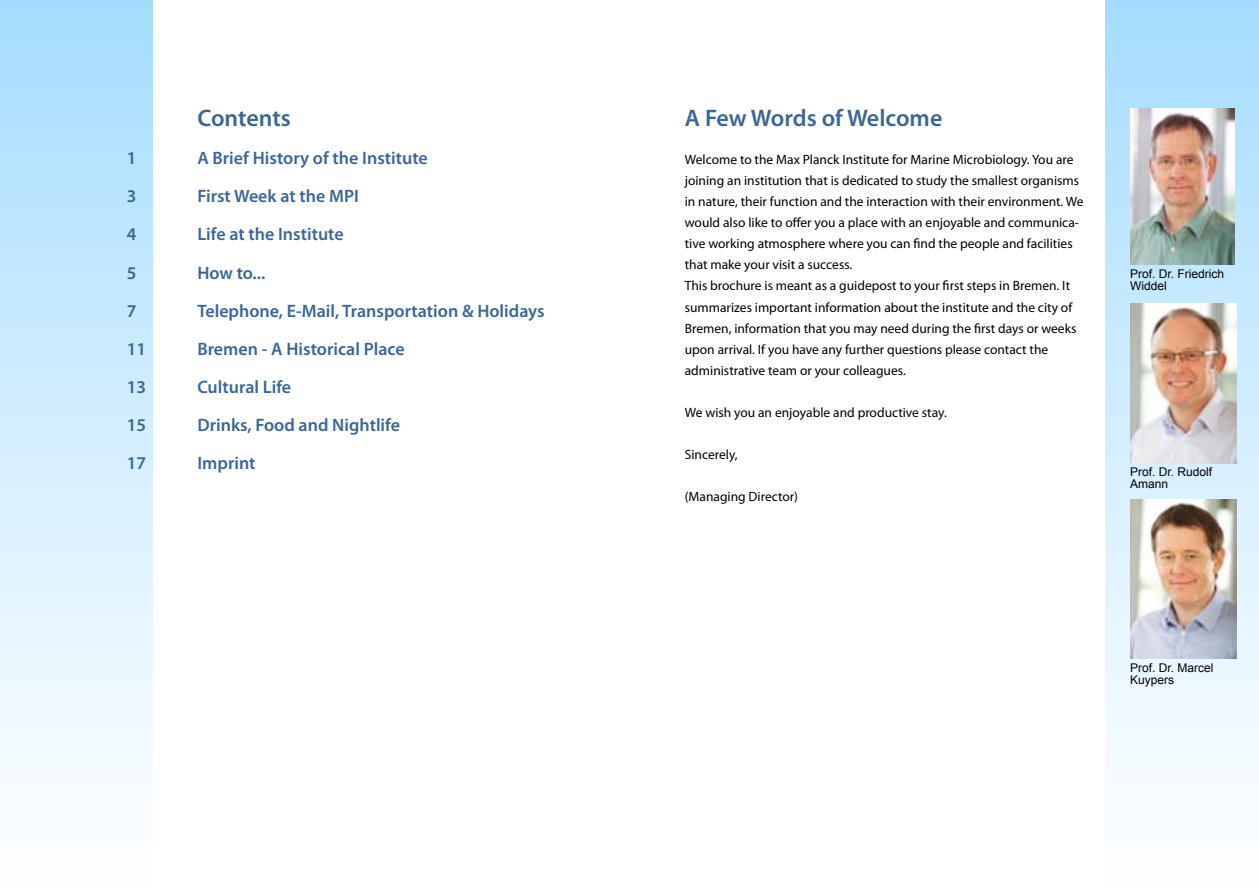
<style>
.page{position:relative;width:1259px;height:893px;background:#fff}
.page>*{position:absolute;margin:0;border:0;box-sizing:border-box;transform-origin:0 0}
.t1{font:600 24px "Myriad Pro";color:#3e6694}
.t2{font:600 18px "Myriad Pro";color:#3e6694}
.t3{font:13.5px/21px "Myriad Pro";color:#000}
.t4{font:12px/12px "Arial";color:#000}
</style>
<div class="page">
<div style="left:0;top:0;width:153px;height:893px;background:linear-gradient(to bottom,#a6ddff,#fff)"></div>
<div style="left:1106px;top:0;width:153px;height:893px;background:linear-gradient(to bottom,#a7dcfd,#fffefd)"></div>
<img style="left:1130px;top:304px;width:106px;height:159px">
<img style="left:1130px;top:499px;width:106px;height:159px">
<img style="left:1130px;top:108px;width:104px;height:157px">
<h1 class="t1" style="left:197px;top:103px;width:95px">Contents</h1>
<h2 class="t2" style="left:127px;top:147px;width:11px">1</h2>
<h2 class="t2" style="left:197px;top:147px;width:232px">A Brief History of the Institute</h2>
<h2 class="t2" style="left:127px;top:185px;width:11px">3</h2>
<h2 class="t2" style="left:197px;top:185px;width:163px">First Week at the MPI</h2>
<h2 class="t2" style="left:127px;top:223px;width:11px">4</h2>
<h2 class="t2" style="left:197px;top:223px;width:148px">Life at the Institute</h2>
<h2 class="t2" style="left:127px;top:261px;width:11px">5</h2>
<h2 class="t2" style="left:197px;top:261px;width:69px">How to...</h2>
<h2 class="t2" style="left:127px;top:299px;width:11px">7</h2>
<h2 class="t2" style="left:197px;top:299px;width:349px">Telephone, E-Mail, Transportation &amp; Holidays</h2>
<h2 class="t2" style="left:127px;top:337px;width:21px">11</h2>
<h2 class="t2" style="left:197px;top:337px;width:209px">Bremen - A Historical Place</h2>
<h2 class="t2" style="left:127px;top:375px;width:21px">13</h2>
<h2 class="t2" style="left:197px;top:375px;width:95px">Cultural Life</h2>
<h2 class="t2" style="left:127px;top:413px;width:21px">15</h2>
<h2 class="t2" style="left:197px;top:413px;width:204px">Drinks, Food and Nightlife</h2>
<h2 class="t2" style="left:127px;top:451px;width:21px">17</h2>
<h2 class="t2" style="left:197px;top:451px;width:60px">Imprint</h2>
<h1 class="t1" style="left:685px;top:103px;width:259px">A Few Words of Welcome</h1>
<p class="t3" style="left:685px;top:149px;width:400px">Welcome to the Max Planck Institute for Marine Microbiology. You are joining an institution that is dedicated to study the smallest organisms in nature, their function and the interaction with their environment. We would also like to offer you a place with an enjoyable and communica&shy;tive working atmosphere where you can find the people and facilities that make your visit a success.<br>This brochure is meant as a guidepost to your first steps in Bremen. It summarizes important information about the institute and the city of Bremen, information that you may need during the first days or weeks upon arrival. If you have any further questions please contact the administrative team or your colleagues.</p>
<p class="t3" style="left:685px;top:401px;width:263px">We wish you an enjoyable and productive stay.</p>
<p class="t3" style="left:685px;top:443px;width:54px">Sincerely,</p>
<p class="t3" style="left:685px;top:485px;width:115px">(Managing Director)</p>
<p class="t4" style="left:1130px;top:268px;width:96px">Prof. Dr. Friedrich<br>Widdel</p>
<p class="t4" style="left:1130px;top:466px;width:84px">Prof. Dr. Rudolf<br>Amann</p>
<p class="t4" style="left:1130px;top:661px;width:85px">Prof. Dr. Marcel<br>Kuypers</p>
</div>
